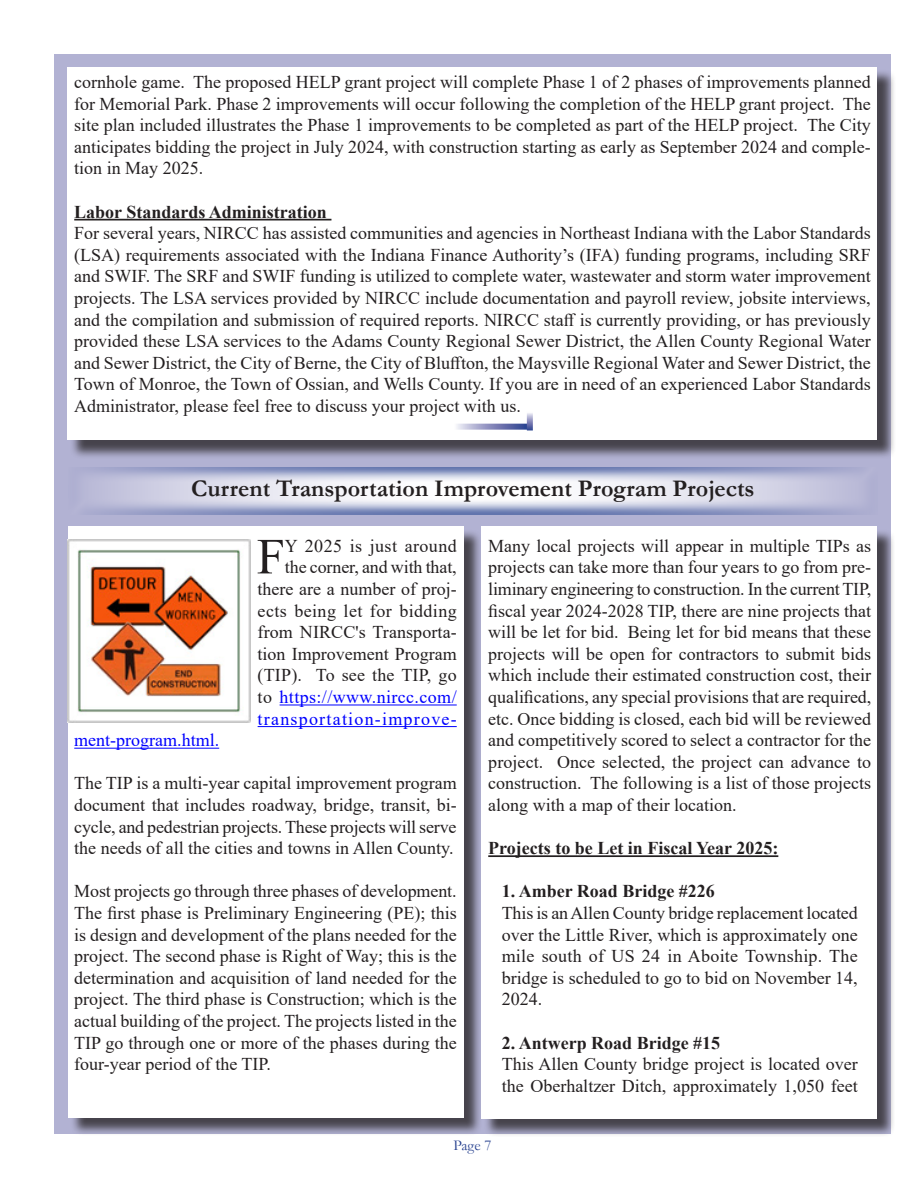
<style>
.page{position:relative;width:918px;height:1188px;background:#fff}
.page>*{position:absolute;margin:0;border:0;box-sizing:border-box;transform-origin:0 0}
.t1{font:50.55px "Times New Roman";color:#231f20}
.t2{font:700 24px "Garamond";color:#231f20}
.t3{font:18px/21.6px "Times New Roman";color:#231f20;text-align:justify}
.t4{font:700 18px "Times New Roman";color:#231f20}
.t5{font:18px "Times New Roman";color:#00f}
.t6{font:15px "Garamond";color:#253f8e}
.s1{color:#00f}
</style>
<div class="page">
<div style="left:54px;top:54px;width:837px;height:1080px;background:#b2b2d3"></div>
<div style="left:70px;top:69px;width:826px;height:390px;background:#231f20;opacity:.75"></div>
<div style="left:68px;top:67px;width:810px;height:373px;background:#fff"></div>
<svg style="left:95px;top:467px;width:757px;height:48px"></svg>
<hr style="left:74px;top:219px;width:257px;height:1px;background:#231f20">
<div style="left:70px;top:529px;width:412px;height:608px;background:#231f20;opacity:.75"></div>
<div style="left:68px;top:526px;width:396px;height:592px;background:#fff"></div>
<hr style="left:280px;top:705px;width:177px;height:1px;background:#00f">
<hr style="left:258px;top:726px;width:199px;height:1px;background:#00f">
<hr style="left:74px;top:748px;width:145px;height:1px;background:#00f">
<img style="left:68px;top:539px;width:183px;height:183px">
<div style="left:484px;top:529px;width:412px;height:608px;background:#231f20;opacity:.75"></div>
<div style="left:482px;top:526px;width:395px;height:593px;background:#fff"></div>
<hr style="left:488px;top:855px;width:290px;height:2px;background:#231f20">
<svg style="left:457px;top:424px;width:70px;height:6px"></svg>
<svg style="left:527px;top:413px;width:6px;height:17px"></svg>
<p class="t3" style="left:74px;top:71px;width:798px">cornhole game. The proposed HELP grant project will complete Phase 1 of 2 phases of improvements planned for Memorial Park. Phase 2 improvements will occur following the completion of the HELP grant project. The site plan included illustrates the Phase 1 improvements to be completed as part of the HELP project. The City anticipates bidding the project in July 2024, with construction starting as early as September 2024 and comple&shy;tion in May 2025.</p>
<p class="t4" style="left:74px;top:199px;width:254px">Labor Standards Administration</p>
<p class="t3" style="left:74px;top:222px;width:798px">For several years, NIRCC has assisted communities and agencies in Northeast Indiana with the Labor Standards (LSA) requirements associated with the Indiana Finance Authority’s (IFA) funding programs, including SRF and SWIF. The SRF and SWIF funding is utilized to complete water, wastewater and storm water improvement projects. The LSA services provided by NIRCC include documentation and payroll review, jobsite interviews, and the compilation and submission of required reports. NIRCC staff is currently providing, or has previously provided these LSA services to the Adams County Regional Sewer District, the Allen County Regional Water and Sewer District, the City of Berne, the City of Bluffton, the Maysville Regional Water and Sewer District, the Town of Monroe, the Town of Ossian, and Wells County. If you are in need of an experienced Labor Standards Administrator, please feel free to discuss your project with us.</p>
<p class="t2" style="left:191px;top:472px;width:565px">Current Transportation Improvement Program Projects</p>
<p class="t3" style="left:258px;top:534px;width:201px;text-align:right">Y 2025 is just around<br>the corner, and with that, there are a number of proj&shy;ects being let for bidding from NIRCC's Transporta&shy;tion Improvement Program (TIP). To see the TIP, go to <span class="s1">https://www.nircc.com/ transportation-improve-</span></p>
<p class="t1" style="left:257px;top:521px;width:30px">F</p>
<p class="t5" style="left:74px;top:728px;width:146px">ment-program.html.</p>
<p class="t3" style="left:74px;top:772px;width:384px">The TIP is a multi-year capital improvement program document that includes roadway, bridge, transit, bi&shy;cycle, and pedestrian projects. These projects will serve the needs of all the cities and towns in Allen County.</p>
<p class="t3" style="left:74px;top:880px;width:384px">Most projects go through three phases of development.<br>The first phase is Preliminary Engineering (PE); this is design and development of the plans needed for the project. The second phase is Right of Way; this is the determination and acquisition of land needed for the project. The third phase is Construction; which is the actual building of the project. The projects listed in the TIP go through one or more of the phases during the four-year period of the TIP.</p>
<p class="t3" style="left:488px;top:534px;width:385px">Many local projects will appear in multiple TIPs as projects can take more than four years to go from pre&shy;liminary engineering to construction. In the current TIP, fiscal year 2024-2028 TIP, there are nine projects that will be let for bid. Being let for bid means that these projects will be open for contractors to submit bids which include their estimated construction cost, their qualifications, any special provisions that are required, etc. Once bidding is closed, each bid will be reviewed and competitively scored to select a contractor for the project. Once selected, the project can advance to construction. The following is a list of those projects along with a map of their location.</p>
<p class="t4" style="left:488px;top:835px;width:292px">Projects to be Let in Fiscal Year 2025:</p>
<p class="t4" style="left:502px;top:878px;width:215px">1. Amber Road Bridge #226</p>
<p class="t3" style="left:502px;top:902px;width:358px">This is an Allen County bridge replacement located over the Little River, which is approximately one mile south of US 24 in Aboite Township. The bridge is scheduled to go to bid on November 14, 2024.</p>
<p class="t4" style="left:502px;top:1030px;width:220px">2. Antwerp Road Bridge #15</p>
<p class="t3" style="left:502px;top:1053px;width:357px">This Allen County bridge project is located over the Oberhaltzer Ditch, approximately 1,050 feet</p>
<p class="t6" style="left:453px;top:1135px;width:40px">Page 7</p>
</div>
